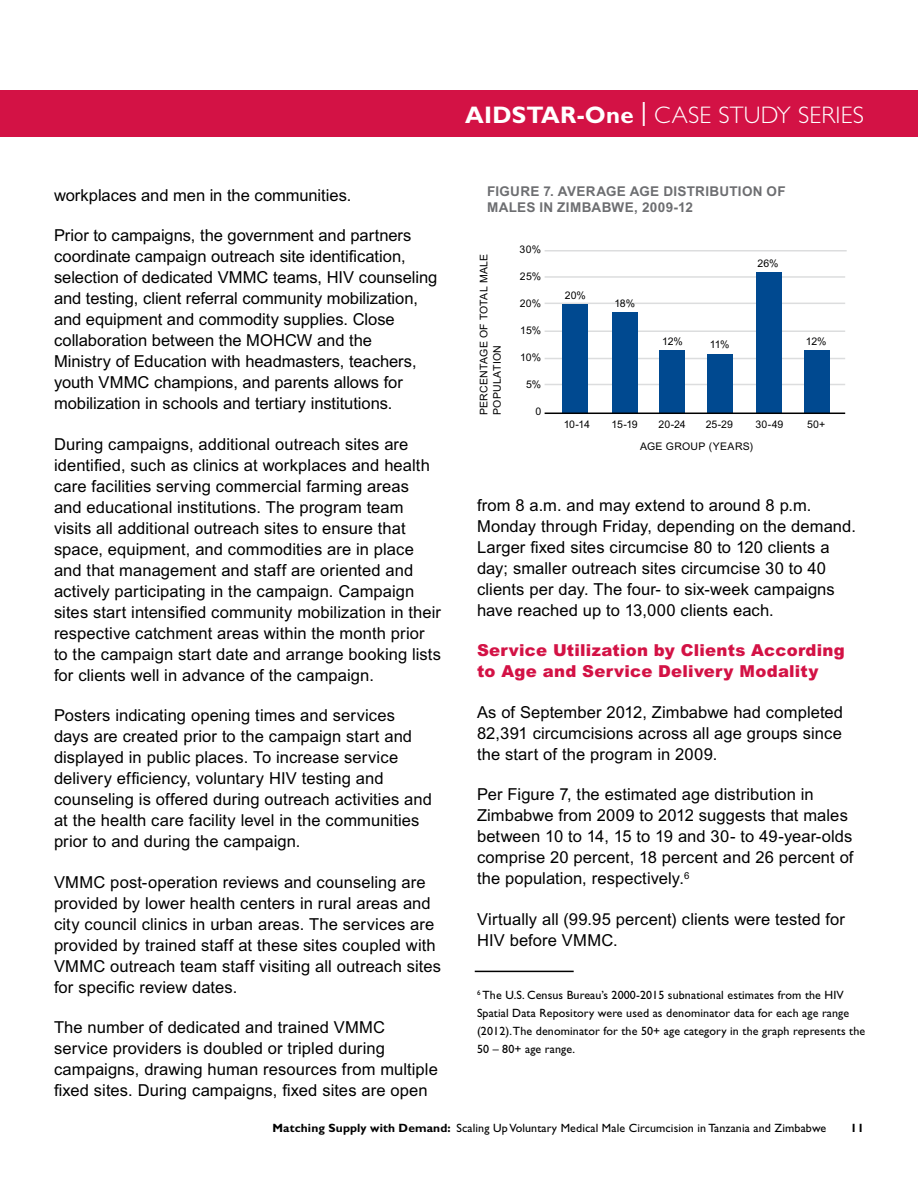
<style>
.page{position:relative;width:918px;height:1188px;background:#fff}
.page>*{position:absolute;margin:0;border:0;box-sizing:border-box;transform-origin:0 0}
.t1{font:300 24px "Gill Sans Std";letter-spacing:.01em;color:#fff}
.t2{font:16.5px/21px "Arial MT Std";letter-spacing:.005em;color:#000}
.t3{font:900 16.5px/21px "Arial MT Std";letter-spacing:.015em;color:#d31245}
.Footer_Right{font:700 13.5px/16.5px "Arial MT Std";letter-spacing:.025em;color:#6d6e71}
.Footnotes{font:12px/18px "Gill Sans Std";letter-spacing:.01em;color:#000}
.t4{font:700 12px "Gill Sans Std";color:#000}
.Footer_Right-2{font:10.5px/13.5px "Arial MT Std";letter-spacing:.02em;color:#000}
.s1{font-weight:700}
.s2{font-weight:400}
</style>
<div class="page">
<div style="left:0;top:90px;width:918px;height:47px;background:#d31245"></div>
<hr style="left:545px;top:358px;width:300px;height:1px;background:#dcddde">
<hr style="left:545px;top:330px;width:300px;height:2px;background:#dcddde">
<hr style="left:545px;top:303px;width:300px;height:1px;background:#dcddde">
<hr style="left:545px;top:276px;width:300px;height:2px;background:#dcddde">
<hr style="left:545px;top:384px;width:300px;height:1px;background:#dcddde">
<hr style="left:545px;top:250px;width:302px;height:2px;background:#dcddde">
<div style="left:563px;top:304px;width:25px;height:109px;background:#004990"></div>
<div style="left:612px;top:312px;width:25px;height:101px;background:#004990"></div>
<div style="left:659px;top:350px;width:26px;height:63px;background:#004990"></div>
<div style="left:707px;top:354px;width:25px;height:59px;background:#004990"></div>
<div style="left:756px;top:272px;width:26px;height:141px;background:#004990"></div>
<div style="left:804px;top:350px;width:25px;height:63px;background:#004990"></div>
<hr style="left:545px;top:413px;width:300px;height:1px;background:#000">
<hr style="left:475px;top:971px;width:99px;height:1px;background:#000">
<p class="t2" style="left:54px;top:185px;width:299px">workplaces and men in the communities.</p>
<p class="t2" style="left:54px;top:225px;width:385px">Prior to campaigns, the government and partners coordinate campaign outreach site identification, selection of dedicated VMMC teams, HIV counseling and testing, client referral community mobilization, and equipment and commodity supplies. Close collaboration between the MOHCW and the<br>Ministry of Education with headmasters, teachers, youth VMMC champions, and parents allows for mobilization in schools and tertiary institutions.</p>
<p class="t2" style="left:54px;top:434px;width:389px">During campaigns, additional outreach sites are identified, such as clinics at workplaces and health care facilities serving commercial farming areas<br>and educational institutions. The program team visits all additional outreach sites to ensure that space, equipment, and commodities are in place and that management and staff are oriented and actively participating in the campaign. Campaign sites start intensified community mobilization in their respective catchment areas within the month prior to the campaign start date and arrange booking lists for clients well in advance of the campaign.</p>
<p class="t2" style="left:54px;top:705px;width:380px">Posters indicating opening times and services days are created prior to the campaign start and displayed in public places. To increase service delivery efficiency, voluntary HIV testing and counseling is offered during outreach activities and at the health care facility level in the communities prior to and during the campaign.</p>
<p class="t2" style="left:54px;top:872px;width:389px">VMMC post-operation reviews and counseling are provided by lower health centers in rural areas and city council clinics in urban areas. The services are provided by trained staff at these sites coupled with VMMC outreach team staff visiting all outreach sites for specific review dates.</p>
<p class="t2" style="left:54px;top:1017px;width:385px">The number of dedicated and trained VMMC service providers is doubled or tripled during campaigns, drawing human resources from multiple fixed sites. During campaigns, fixed sites are open</p>
<h1 class="t1" style="left:465px;top:102px;width:400px"><span class="s1">AIDSTAR-One</span> <span class="s2">|</span> CASE STUDY SERIES</h1>
<p class="Footer_Right" style="left:487px;top:183px;width:300px">FIGURE 7. AVERAGE AGE DISTRIBUTION OF<br>MALES IN ZIMBABWE, 2009-12</p>
<p class="Footer_Right-2" style="left:477px;top:415px;width:163px;rotate:-90deg">PERCENTAGE OF TOTAL MALE<br>POPULATION</p>
<p class="Footer_Right-2" style="left:520px;top:242px;width:23px">30%</p>
<p class="Footer_Right-2" style="left:520px;top:269px;width:23px">25%</p>
<p class="Footer_Right-2" style="left:520px;top:296px;width:23px">20%</p>
<p class="Footer_Right-2" style="left:520px;top:323px;width:22px">15%</p>
<p class="Footer_Right-2" style="left:520px;top:350px;width:23px">10%</p>
<p class="Footer_Right-2" style="left:526px;top:377px;width:17px">5%</p>
<p class="Footer_Right-2" style="left:535px;top:404px;width:7px">0</p>
<p class="Footer_Right-2" style="left:565px;top:288px;width:23px">20%</p>
<p class="Footer_Right-2" style="left:614px;top:296px;width:22px">18%</p>
<p class="Footer_Right-2" style="left:662px;top:334px;width:22px">12%</p>
<p class="Footer_Right-2" style="left:710px;top:338px;width:21px">11%</p>
<p class="Footer_Right-2" style="left:757px;top:256px;width:23px">26%</p>
<p class="Footer_Right-2" style="left:806px;top:334px;width:22px">12%</p>
<p class="Footer_Right-2" style="left:564px;top:418px;width:28px">10-14</p>
<p class="Footer_Right-2" style="left:612px;top:418px;width:28px">15-19</p>
<p class="Footer_Right-2" style="left:659px;top:418px;width:29px">20-24</p>
<p class="Footer_Right-2" style="left:706px;top:418px;width:29px">25-29</p>
<p class="Footer_Right-2" style="left:755px;top:418px;width:30px">30-49</p>
<p class="Footer_Right-2" style="left:807px;top:418px;width:20px">50+</p>
<p class="Footer_Right-2" style="left:640px;top:440px;width:115px">AGE GROUP (YEARS)</p>
<p class="t2" style="left:477px;top:494px;width:380px">from 8 a.m. and may extend to around 8 p.m.<br>Monday through Friday, depending on the demand.<br>Larger fixed sites circumcise 80 to 120 clients a day; smaller outreach sites circumcise 30 to 40 clients per day. The four- to six-week campaigns have reached up to 13,000 clients each.</p>
<p class="t3" style="left:477px;top:639px;width:369px">Service Utilization by Clients According to Age and Service Delivery Modality</p>
<p class="t2" style="left:477px;top:701px;width:368px;text-align:justify">As of September 2012, Zimbabwe had completed 82,391 circumcisions across all age groups since the start of the program in 2009.</p>
<p class="t2" style="left:477px;top:784px;width:378px">Per Figure 7, the estimated age distribution in Zimbabwe from 2009 to 2012 suggests that males between 10 to 14, 15 to 19 and 30- to 49-year-olds comprise 20 percent, 18 percent and 26 percent of the population, respectively.<sup>6</sup></p>
<p class="t2" style="left:477px;top:908px;width:369px">Virtually all (99.95 percent) clients were tested for<br>HIV before VMMC.</p>
<p class="Footnotes" style="left:477px;top:986px;width:390px"><sup>6</sup> The U.S. Census Bureau’s 2000-2015 subnational estimates from the HIV Spatial Data Repository were used as denominator data for each age range (2012). The denominator for the 50+ age category in the graph represents the 50 – 80+ age range.</p>
<p class="Footnotes" style="left:273px;top:1119px;width:555px"><span class="s1">Matching Supply with Demand:</span> Scaling Up Voluntary Medical Male Circumcision in Tanzania and Zimbabwe</p>
<p class="t4" style="left:851px;top:1121px;width:15px">11</p>
</div>
